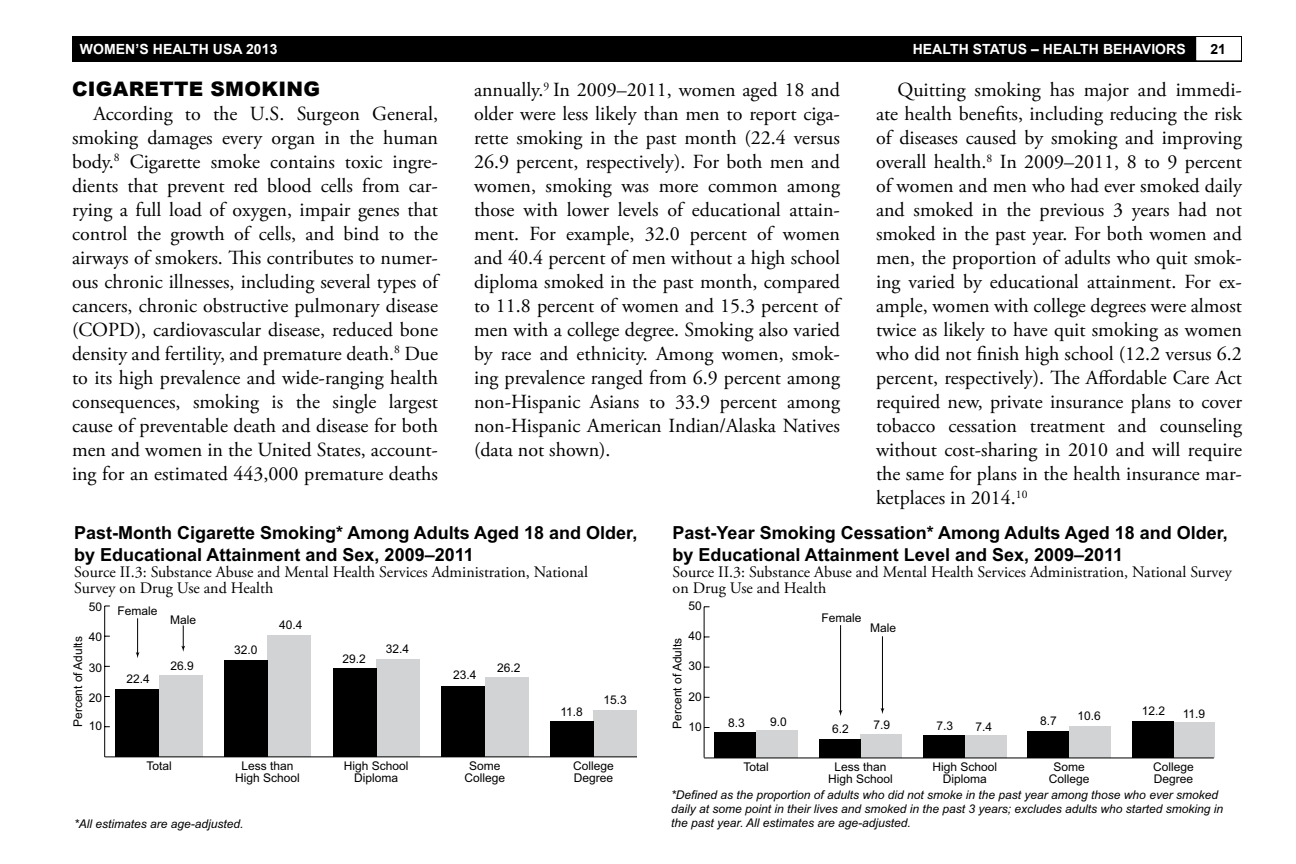
<style>
.page{position:relative;width:1296px;height:864px;background:#fff}
.page>*{position:absolute;margin:0;border:0;box-sizing:border-box;transform-origin:0 0}
.text{font:20px/24px "Adobe Garamond Pro";color:#000;text-align:justify}
.t1{font:900 20px "Arial";letter-spacing:.015em;color:#000}
.t2{font:700 18px/22px "Arial";color:#000}
.t3{font:16px/16px "Adobe Garamond Pro";color:#000}
.t4{font:700 14px "Arial";letter-spacing:.005em;color:#fff}
.t5{font:700 14px "Arial";color:#000}
.t6{font:12px/12px "Arial";color:#000;text-align:center}
.t7{font:italic 12px/14.4px "Arial";color:#000}
</style>
<div class="page">
<div style="left:72px;top:36px;width:1170px;height:25px;background:#000"></div>
<div style="left:1196px;top:36px;width:46px;height:25px;background:#fff"></div>
<div style="left:1195px;top:36px;width:47px;height:25px;border:1px solid #000"></div>
<svg style="left:181px;top:625px;width:4px;height:27px"></svg>
<hr style="left:137px;top:618px;width:1px;height:36px;background:#000">
<svg style="left:136px;top:652px;width:3px;height:6px"></svg>
<hr style="left:104px;top:606px;width:1px;height:151px;background:#000">
<div style="left:159px;top:676px;width:43px;height:81px;background:#d1d3d4"></div>
<div style="left:268px;top:635px;width:43px;height:122px;background:#d1d3d4"></div>
<div style="left:376px;top:659px;width:44px;height:98px;background:#d1d3d4"></div>
<div style="left:485px;top:678px;width:43px;height:79px;background:#d1d3d4"></div>
<div style="left:594px;top:711px;width:43px;height:46px;background:#d1d3d4"></div>
<div style="left:116px;top:689px;width:43px;height:68px;background:#000"></div>
<div style="left:224px;top:660px;width:44px;height:97px;background:#000"></div>
<div style="left:333px;top:669px;width:43px;height:88px;background:#000"></div>
<div style="left:441px;top:686px;width:44px;height:71px;background:#000"></div>
<div style="left:550px;top:721px;width:44px;height:36px;background:#000"></div>
<hr style="left:105px;top:756px;width:532px;height:1px;background:#000">
<hr style="left:704px;top:607px;width:1px;height:151px;background:#000">
<div style="left:756px;top:731px;width:42px;height:27px;background:#d1d3d4"></div>
<div style="left:861px;top:734px;width:41px;height:24px;background:#d1d3d4"></div>
<div style="left:965px;top:735px;width:42px;height:23px;background:#d1d3d4"></div>
<div style="left:1069px;top:726px;width:42px;height:32px;background:#d1d3d4"></div>
<div style="left:1173px;top:722px;width:42px;height:36px;background:#d1d3d4"></div>
<div style="left:715px;top:733px;width:41px;height:25px;background:#000"></div>
<div style="left:819px;top:739px;width:42px;height:19px;background:#000"></div>
<div style="left:923px;top:736px;width:42px;height:22px;background:#000"></div>
<div style="left:1027px;top:731px;width:42px;height:27px;background:#000"></div>
<div style="left:1132px;top:721px;width:41px;height:37px;background:#000"></div>
<hr style="left:840px;top:625px;width:1px;height:87px;background:#000">
<svg style="left:839px;top:710px;width:3px;height:6px"></svg>
<hr style="left:882px;top:636px;width:1px;height:74px;background:#000">
<svg style="left:881px;top:708px;width:3px;height:6px"></svg>
<hr style="left:704px;top:757px;width:510px;height:1px;background:#000">
<p class="t4" style="left:80px;top:40px;width:199px">WOMEN’S HEALTH USA 2013</p>
<p class="t4" style="left:913px;top:40px;width:275px">HEALTH STATUS – HEALTH BEHAVIORS</p>
<p class="t5" style="left:1210px;top:40px;width:17px">21</p>
<h1 class="t1" style="left:72px;top:74px;width:250px">CIGARETTE SMOKING</h1>
<p class="text" style="left:72px;top:102px;width:368px;text-indent:22px">According to the U.S. Surgeon General, smoking damages every organ in the human body.<sup>8</sup> Cigarette smoke contains toxic ingre&shy;dients that prevent red blood cells from car&shy;rying a full load of oxygen, impair genes that control the growth of cells, and bind to the airways of smokers. This contributes to numer&shy;ous chronic illnesses, including several types of cancers, chronic obstructive pulmonary disease (COPD), cardiovascular disease, reduced bone density and fertility, and premature death.<sup>8</sup> Due to its high prevalence and wide-ranging health consequences, smoking is the single largest cause of preventable death and disease for both men and women in the United States, account&shy;ing for an estimated 443,000 premature deaths</p>
<p class="text" style="left:474px;top:79px;width:368px">annually.<sup>9</sup> In 2009–2011, women aged 18 and older were less likely than men to report ciga&shy;rette smoking in the past month (22.4 versus 26.9 percent, respectively). For both men and women, smoking was more common among those with lower levels of educational attain&shy;ment. For example, 32.0 percent of women and 40.4 percent of men without a high school diploma smoked in the past month, compared to 11.8 percent of women and 15.3 percent of men with a college degree. Smoking also varied by race and ethnicity. Among women, smok&shy;ing prevalence ranged from 6.9 percent among non-Hispanic Asians to 33.9 percent among non-Hispanic American Indian/Alaska Natives (data not shown).</p>
<p class="text" style="left:876px;top:79px;width:368px;text-indent:22px">Quitting smoking has major and immedi&shy;ate health benefits, including reducing the risk of diseases caused by smoking and improving overall health.<sup>8</sup> In 2009–2011, 8 to 9 percent of women and men who had ever smoked daily and smoked in the previous 3 years had not smoked in the past year. For both women and men, the proportion of adults who quit smok&shy;ing varied by educational attainment. For ex&shy;ample, women with college degrees were almost twice as likely to have quit smoking as women who did not finish high school (12.2 versus 6.2 percent, respectively). The Affordable Care Act required new, private insurance plans to cover tobacco cessation treatment and counseling without cost-sharing in 2010 and will require the same for plans in the health insurance mar&shy;ketplaces in 2014.<sup>10</sup></p>
<p class="t2" style="left:74px;top:523px;width:565px">Past-Month Cigarette Smoking* Among Adults Aged 18 and Older, by Educational Attainment and Sex, 2009–2011</p>
<p class="t3" style="left:74px;top:565px;width:515px">Source II.3: Substance Abuse and Mental Health Services Administration, National<br>Survey on Drug Use and Health</p>
<p class="t2" style="left:673px;top:523px;width:557px">Past-Year Smoking Cessation* Among Adults Aged 18 and Older, by Educational Attainment Level and Sex, 2009–2011</p>
<p class="t3" style="left:673px;top:565px;width:561px">Source II.3: Substance Abuse and Mental Health Services Administration, National Survey on Drug Use and Health</p>
<p class="t6" style="left:89px;top:601px;width:15px">50</p>
<p class="t6" style="left:89px;top:631px;width:15px">40</p>
<p class="t6" style="left:72px;top:727px;width:92px;rotate:-90deg">Percent of Adults</p>
<p class="t6" style="left:89px;top:662px;width:15px">30</p>
<p class="t6" style="left:89px;top:692px;width:15px">20</p>
<p class="t6" style="left:89px;top:720px;width:15px">10</p>
<p class="t6" style="left:118px;top:605px;width:42px">Female</p>
<p class="t6" style="left:170px;top:614px;width:28px">Male</p>
<p class="t6" style="left:126px;top:673px;width:25px">22.4</p>
<p class="t6" style="left:170px;top:660px;width:25px">26.9</p>
<p class="t6" style="left:234px;top:644px;width:25px">32.0</p>
<p class="t6" style="left:279px;top:618px;width:25px">40.4</p>
<p class="t6" style="left:343px;top:653px;width:25px">29.2</p>
<p class="t6" style="left:386px;top:642px;width:25px">32.4</p>
<p class="t6" style="left:453px;top:669px;width:25px">23.4</p>
<p class="t6" style="left:497px;top:662px;width:25px">26.2</p>
<p class="t6" style="left:561px;top:706px;width:24px">11.8</p>
<p class="t6" style="left:603px;top:694px;width:25px">15.3</p>
<p class="t6" style="left:688px;top:600px;width:15px">50</p>
<p class="t6" style="left:688px;top:630px;width:15px">40</p>
<p class="t6" style="left:671px;top:729px;width:92px;rotate:-90deg">Percent of Adults</p>
<p class="t6" style="left:688px;top:660px;width:15px">30</p>
<p class="t6" style="left:688px;top:691px;width:15px">20</p>
<p class="t6" style="left:688px;top:721px;width:15px">10</p>
<p class="t6" style="left:821px;top:612px;width:42px">Female</p>
<p class="t6" style="left:870px;top:622px;width:28px">Male</p>
<p class="t6" style="left:728px;top:717px;width:18px">8.3</p>
<p class="t6" style="left:770px;top:716px;width:18px">9.0</p>
<p class="t6" style="left:873px;top:719px;width:18px">7.9</p>
<p class="t6" style="left:976px;top:721px;width:18px">7.4</p>
<p class="t6" style="left:937px;top:720px;width:18px">7.3</p>
<p class="t6" style="left:832px;top:723px;width:18px">6.2</p>
<p class="t6" style="left:1040px;top:715px;width:18px">8.7</p>
<p class="t6" style="left:1077px;top:710px;width:25px">10.6</p>
<p class="t6" style="left:1142px;top:705px;width:25px">12.2</p>
<p class="t6" style="left:1183px;top:708px;width:24px">11.9</p>
<p class="t6" style="left:146px;top:760px;width:27px">Total</p>
<p class="t6" style="left:235px;top:760px;width:66px">Less than<br>High School</p>
<p class="t6" style="left:344px;top:760px;width:66px">High School<br>Diploma</p>
<p class="t6" style="left:465px;top:760px;width:42px">Some<br>College</p>
<p class="t6" style="left:573px;top:760px;width:42px;text-align:left">College<br>Degree</p>
<p class="t6" style="left:744px;top:761px;width:27px">Total</p>
<p class="t6" style="left:828px;top:761px;width:66px">Less than<br>High School</p>
<p class="t6" style="left:933px;top:761px;width:66px">High School<br>Diploma</p>
<p class="t6" style="left:1049px;top:761px;width:42px">Some<br>College</p>
<p class="t6" style="left:1153px;top:761px;width:42px;text-align:left">College<br>Degree</p>
<p class="t7" style="left:671px;top:787px;width:554px">*Defined as the proportion of adults who did not smoke in the past year among those who ever smoked daily at some point in their lives and smoked in the past 3 years; excludes adults who started smoking in</p>
<p class="t7" style="left:74px;top:816px;width:171px">*All estimates are age-adjusted.</p>
<p class="t7" style="left:671px;top:816px;width:241px">the past year. All estimates are age-adjusted.</p>
</div>
